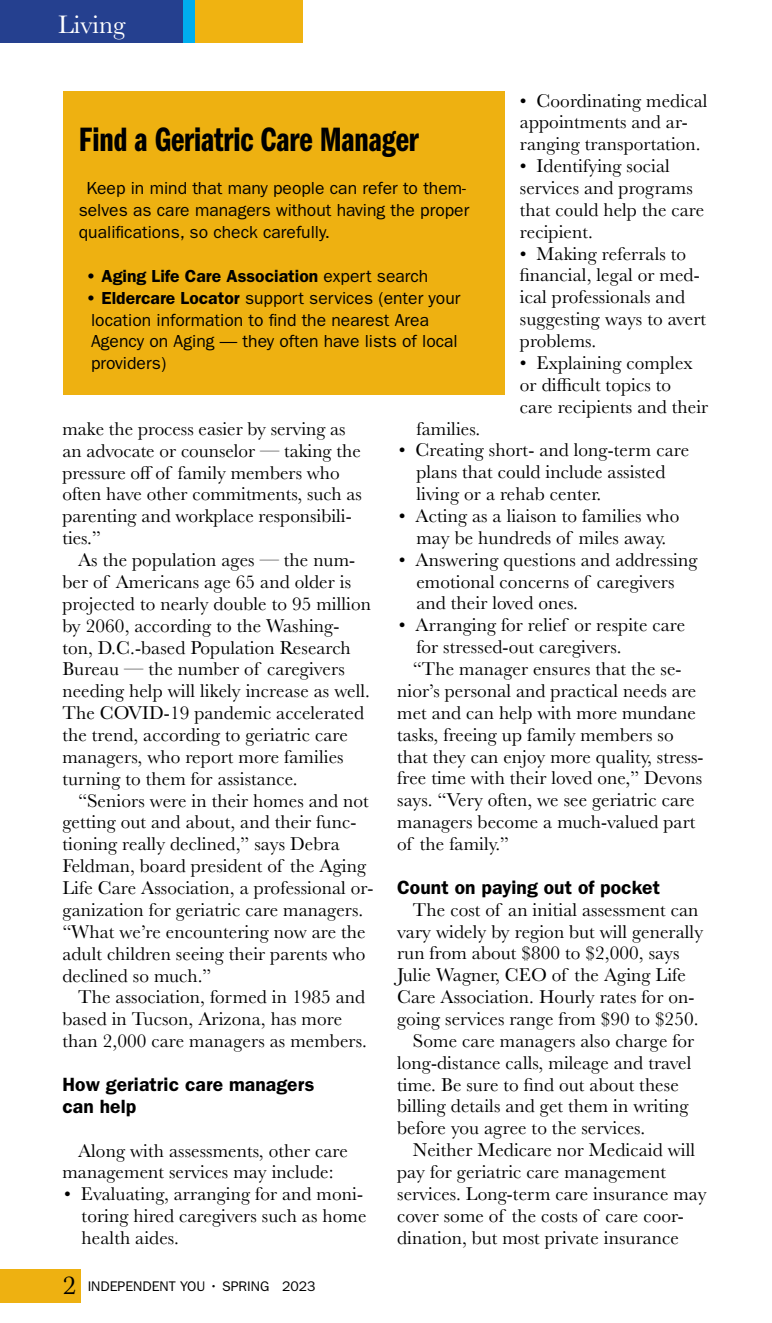
<style>
.page{position:relative;width:772px;height:1323px;background:#fff}
.page>*{position:absolute;margin:0;border:0;box-sizing:border-box;transform-origin:0 0}
.t1{font:35px "ITC Franklin Gothic Std Dm Cp";letter-spacing:-.005em;color:#000}
.t2{font:26.25px "Baskerville";color:#fff}
.t3{font:19.25px/21.9px "Baskerville";letter-spacing:.005em;color:#000}
.t4{font:600 19.25px/21.9px "ITC Franklin Gothic Std";letter-spacing:.005em;color:#000}
.t5{font:17.5px/21.9px "ITC Franklin Gothic Std";color:#000}
.t6{font:600 17.5px "ITC Franklin Gothic Std";color:#000}
.t7{font:14px "ITC Franklin Gothic Std";color:#000}
.s1{font-weight:400}
.s2{font-weight:600}
.s3{font-family:"Kepler Std";font-weight:300;font-size:28px}
</style>
<div class="page">
<div style="left:0;top:1269px;width:80px;height:34px;background:#eeb111"></div>
<div style="left:0;top:0;width:302px;height:42px;background:#25408f"></div>
<div style="left:183px;top:0;width:119px;height:42px;background:#f0b311"></div>
<div style="left:183px;top:0;width:12px;height:42px;background:#00aeef"></div>
<div style="left:63px;top:91px;width:441px;height:303px;background:#eeb111"></div>
<h2 class="t2" style="left:58px;top:8px;width:69px">Living</h2>
<h1 class="t1" style="left:79px;top:120px;width:341px">Find a Geriatric Care Manager</h1>
<p class="t5" style="left:79px;top:178px;width:392px;text-indent:8px">Keep in mind that many people can refer to them&shy;selves as care managers without having the proper qualifications, so check carefully.</p>
<p class="t6" style="left:86px;top:265px;width:344px">• Aging Life Care Association <span class="s1">expert search</span></p>
<p class="t5" style="left:91px;top:287px;width:371px;text-indent:-5px"><span class="s2">• Eldercare Locator</span> support services (enter your location information to find the nearest Area Agency on Aging — they often have lists of local providers)</p>
<p class="t3" style="left:520px;top:90px;width:189px">• Coordinating medical appointments and ar&shy;ranging transportation.</p>
<p class="t3" style="left:520px;top:155px;width:186px">• Identifying social services and programs that could help the care recipient.</p>
<p class="t3" style="left:520px;top:243px;width:188px">• Making referrals to financial, legal or med&shy;ical professionals and suggesting ways to avert problems.</p>
<p class="t3" style="left:520px;top:352px;width:190px">• Explaining complex or difficult topics to care recipients and their</p>
<p class="t3" style="left:62px;top:418px;width:301px">make the process easier by serving as an advocate or counselor — taking the pressure off of family members who often have other commitments, such as parenting and workplace responsibili&shy;ties.”</p>
<p class="t3" style="left:62px;top:549px;width:310px;text-indent:16px">As the population ages — the num&shy;ber of Americans age 65 and older is projected to nearly double to 95 million by 2060, according to the Washing&shy;ton, D.C.-based Population Research Bureau — the number of caregivers needing help will likely increase as well.<br>The COVID-19 pandemic accelerated the trend, according to geriatric care managers, who report more families turning to them for assistance.</p>
<p class="t3" style="left:62px;top:790px;width:312px;text-indent:16px">“Seniors were in their homes and not getting out and about, and their func&shy;tioning really declined,” says Debra Feldman, board president of the Aging Life Care Association, a professional or&shy;ganization for geriatric care managers. “What we’re encountering now are the adult children seeing their parents who declined so much.”</p>
<p class="t3" style="left:62px;top:987px;width:306px;text-indent:16px">The association, formed in 1985 and based in Tucson, Arizona, has more than 2,000 care managers as members.</p>
<p class="t4" style="left:62px;top:1073px;width:253px">How geriatric care managers can help</p>
<p class="t3" style="left:62px;top:1140px;width:287px;text-indent:16px">Along with assessments, other care management services may include:</p>
<p class="t3" style="left:82px;top:1183px;width:286px;text-indent:-17px">• Evaluating, arranging for and moni&shy;toring hired caregivers such as home health aides.</p>
<p class="t7" style="left:63px;top:1278px;width:254px"><span class="s3">2</span> INDEPENDENT YOU • SPRING 2023</p>
<p class="t3" style="left:416px;top:418px;width:65px">families.</p>
<p class="t3" style="left:416px;top:440px;width:274px;text-indent:-17px">• Creating short- and long-term care plans that could include assisted living or a rehab center.</p>
<p class="t3" style="left:399px;top:505px;width:282px;text-align:center">• Acting as a liaison to families who may be hundreds of miles away.</p>
<p class="t3" style="left:416px;top:549px;width:282px;text-indent:-17px">• Answering questions and addressing emotional concerns of caregivers and their loved ones.</p>
<p class="t3" style="left:399px;top:614px;width:288px">• Arranging for relief or respite care</p>
<p class="t3" style="left:416px;top:636px;width:207px">for stressed-out caregivers.</p>
<p class="t3" style="left:413px;top:658px;width:270px">“The manager ensures that the se-</p>
<p class="t3" style="left:397px;top:680px;width:301px">nior’s personal and practical needs are</p>
<p class="t3" style="left:397px;top:702px;width:300px">met and can help with more mundane</p>
<p class="t3" style="left:397px;top:724px;width:278px">tasks, freeing up family members so</p>
<p class="t3" style="left:397px;top:746px;width:308px">that they can enjoy more quality, stress-</p>
<p class="t3" style="left:397px;top:768px;width:307px">free time with their loved one,” Devons</p>
<p class="t3" style="left:397px;top:789px;width:299px">says. “Very often, we see geriatric care</p>
<p class="t3" style="left:397px;top:811px;width:300px">managers become a much-valued part</p>
<p class="t3" style="left:397px;top:833px;width:113px">of the family.”</p>
<p class="t4" style="left:397px;top:876px;width:264px">Count on paying out of pocket</p>
<p class="t3" style="left:413px;top:899px;width:287px">The cost of an initial assessment can</p>
<p class="t3" style="left:397px;top:921px;width:307px">vary widely by region but will generally</p>
<p class="t3" style="left:397px;top:943px;width:284px">run from about $800 to $2,000, says</p>
<p class="t3" style="left:397px;top:964px;width:290px">Julie Wagner, CEO of the Aging Life</p>
<p class="t3" style="left:397px;top:986px;width:299px">Care Association. Hourly rates for on-</p>
<p class="t3" style="left:397px;top:1008px;width:303px">going services range from $90 to $250.</p>
<p class="t3" style="left:413px;top:1030px;width:283px">Some care managers also charge for</p>
<p class="t3" style="left:397px;top:1052px;width:296px">long-distance calls, mileage and travel</p>
<p class="t3" style="left:397px;top:1074px;width:283px">time. Be sure to find out about these</p>
<p class="t3" style="left:397px;top:1096px;width:293px">billing details and get them in writing</p>
<p class="t3" style="left:397px;top:1117px;width:250px">before you agree to the services.</p>
<p class="t3" style="left:413px;top:1139px;width:284px">Neither Medicare nor Medicaid will</p>
<p class="t3" style="left:397px;top:1161px;width:270px">pay for geriatric care management</p>
<p class="t3" style="left:397px;top:1183px;width:311px">services. Long-term care insurance may</p>
<p class="t3" style="left:397px;top:1205px;width:288px">cover some of the costs of care coor-</p>
<p class="t3" style="left:397px;top:1227px;width:283px">dination, but most private insurance</p>
</div>
